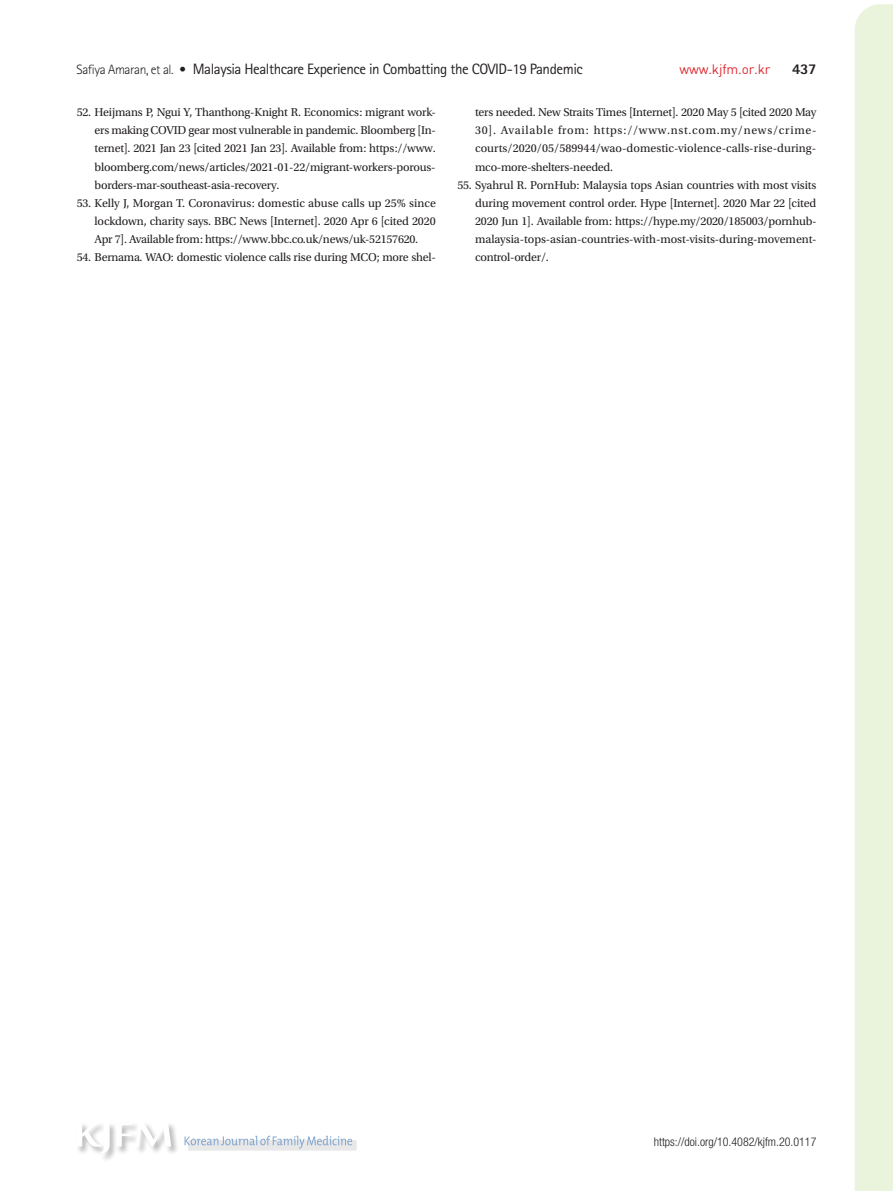
<style>
.page{position:relative;width:893px;height:1191px;background:#fff}
.page>*{position:absolute;margin:0;border:0;box-sizing:border-box;transform-origin:0 0}
.t1{font:15px "Rotis Sans Serif Std";letter-spacing:-.03em;color:#231f20}
.t2{font:800 15px "Rotis Sans Serif Std";color:#231f20}
.t3{font:13.5px "Dinreg";letter-spacing:-.01em;color:#e02a30}
.t4{font:12px/18px "Utopia Std";letter-spacing:-.02em;color:#231f20;text-align:justify}
.t5{font:300 condensed 12px "Helvetica Neue LT Std";color:#231f20}
.s1{font-weight:300;font-size:13.5px}
</style>
<div class="page">
<div style="left:855px;top:4px;width:38px;height:1187px;background:#eaf3dc"></div>
<div style="left:188px;top:1140px;width:169px;height:10px;background:#e8e8e9"></div>
<svg style="left:185px;top:1135px;width:167px;height:13px"></svg>
<div style="left:76px;top:1122px;width:104px;height:40px;background:#231f20;opacity:.3"></div>
<svg style="left:77px;top:1122px;width:94px;height:32px"></svg>
<p class="t1" style="left:77px;top:60px;width:508px"><span class="s1">Safiya Amaran, et al. •</span> Malaysia Healthcare Experience in Combatting the COVID-19 Pandemic</p>
<p class="t3" style="left:679px;top:61px;width:93px">www.kjfm.or.kr</p>
<p class="t2" style="left:792px;top:60px;width:26px">437</p>
<p class="t4" style="left:95px;top:104px;width:343px;text-indent:-18px">52. Heijmans P, Ngui Y, Thanthong-Knight R. Economics: migrant work&shy;ers making COVID gear most vulnerable in pandemic. Bloomberg [In&shy;ternet]. 2021 Jan 23 [cited 2021 Jan 23]. Available from: https://www. bloomberg.com/news/articles/2021-01-22/migrant-workers-porous&shy;borders-mar-southeast-asia-recovery.</p>
<p class="t4" style="left:95px;top:194px;width:343px;text-indent:-18px">53. Kelly J, Morgan T. Coronavirus: domestic abuse calls up 25% since lockdown, charity says. BBC News [Internet]. 2020 Apr 6 [cited 2020<br>Apr 7]. Available from: https://www.bbc.co.uk/news/uk-52157620.</p>
<p class="t4" style="left:77px;top:248px;width:361px">54. Bernama. WAO: domestic violence calls rise during MCO; more shel-</p>
<p class="t4" style="left:475px;top:104px;width:343px">ters needed. New Straits Times [Internet]. 2020 May 5 [cited 2020 May 30]. Available from: https://www.nst.com.my/news/crime&shy;courts/2020/05/589944/wao-domestic-violence-calls-rise-during&shy;mco-more-shelters-needed.</p>
<p class="t4" style="left:475px;top:176px;width:343px;text-indent:-18px">55. Syahrul R. PornHub: Malaysia tops Asian countries with most visits during movement control order. Hype [Internet]. 2020 Mar 22 [cited 2020 Jun 1]. Available from: https://hype.my/2020/185003/pornhub&shy;malaysia-tops-asian-countries-with-most-visits-during-movement&shy;control-order/.</p>
<p class="t5" style="left:654px;top:1134px;width:164px">https://doi.org/10.4082/kjfm.20.0117</p>
</div>
